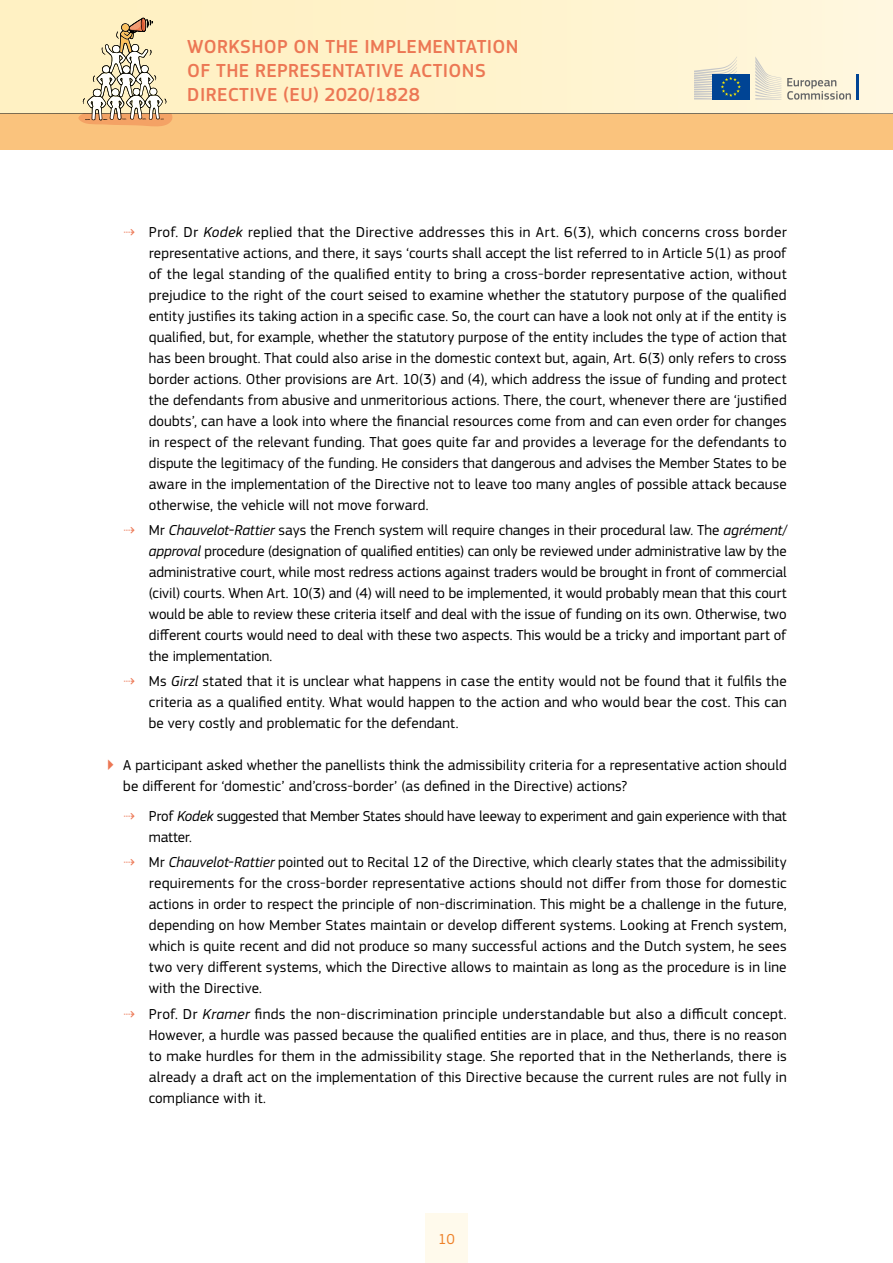
<style>
.page{position:relative;width:893px;height:1263px;background:#fff}
.page>*{position:absolute;margin:0;border:0;box-sizing:border-box;transform-origin:0 0}
.t1{font:500 19.65px/24px "EC Square Sans Pro";letter-spacing:.02em;color:#ec7754}
.t2{font:15px/21px "EC Square Sans Pro";letter-spacing:.005em;color:#000;text-align:justify}
.t3{font:15px "EC Square Sans Pro";color:#ee8027}
.s1{color:#ec7754}
.s2{font-style:italic}
</style>
<div class="page">
<div style="left:425px;top:1213px;width:43px;height:50px;background:#fffaec"></div>
<div style="left:0;top:0;width:893px;height:150px;background:linear-gradient(to right,#fff0be,#fff6dc)"></div>
<svg style="left:0;top:17px;width:893px;height:133px;background:#f7e0b4"></svg>
<h1 class="t1" style="left:187px;top:35px;width:333px">WORKSHOP ON THE IMPLEMENTATION<br>OF THE REPRESENTATIVE ACTIONS<br>DIRECTIVE (EU) 2020/1828</h1>
<p class="t2" style="left:149px;top:221px;width:639px;text-indent:-26px"><span class="s1">⇢</span> Prof. Dr <span class="s2">Kodek</span> replied that the Directive addresses this in Art. 6(3), which concerns cross border representative actions, and there, it says ‘courts shall accept the list referred to in Article 5(1) as proof of the legal standing of the qualified entity to bring a cross-border representative action, without prejudice to the right of the court seised to examine whether the statutory purpose of the qualified entity justifies its taking action in a specific case. So, the court can have a look not only at if the entity is qualified, but, for example, whether the statutory purpose of the entity includes the type of action that has been brought. That could also arise in the domestic context but, again, Art. 6(3) only refers to cross border actions. Other provisions are Art. 10(3) and (4), which address the issue of funding and protect the defendants from abusive and unmeritorious actions. There, the court, whenever there are ‘justified doubts’, can have a look into where the financial resources come from and can even order for changes in respect of the relevant funding. That goes quite far and provides a leverage for the defendants to dispute the legitimacy of the funding. He considers that dangerous and advises the Member States to be aware in the implementation of the Directive not to leave too many angles of possible attack because otherwise, the vehicle will not move forward.</p>
<p class="t2" style="left:149px;top:520px;width:639px;text-indent:-26px"><span class="s1">⇢</span> Mr <span class="s2">Chauvelot-Rattier</span> says the French system will require changes in their procedural law. The <span class="s2">agrément/ approval</span> procedure (designation of qualified entities) can only be reviewed under administrative law by the administrative court, while most redress actions against traders would be brought in front of commercial (civil) courts. When Art. 10(3) and (4) will need to be implemented, it would probably mean that this court would be able to review these criteria itself and deal with the issue of funding on its own. Otherwise, two different courts would need to deal with these two aspects. This would be a tricky and important part of the implementation.</p>
<p class="t2" style="left:149px;top:671px;width:639px;text-indent:-26px"><span class="s1">⇢</span> Ms <span class="s2">Girzl</span> stated that it is unclear what happens in case the entity would not be found that it fulfils the criteria as a qualified entity. What would happen to the action and who would bear the cost. This can be very costly and problematic for the defendant.</p>
<p class="t2" style="left:123px;top:755px;width:665px;text-indent:-17px"><span class="s1">▶</span> A participant asked whether the panellists think the admissibility criteria for a representative action should be different for ‘domestic’ and’cross-border’ (as defined in the Directive) actions?</p>
<p class="t2" style="left:149px;top:806px;width:639px;text-indent:-26px"><span class="s1">⇢</span> Prof <span class="s2">Kodek</span> suggested that Member States should have leeway to experiment and gain experience with that matter.</p>
<p class="t2" style="left:149px;top:852px;width:639px;text-indent:-26px"><span class="s1">⇢</span> Mr <span class="s2">Chauvelot-Rattier</span> pointed out to Recital 12 of the Directive, which clearly states that the admissibility requirements for the cross-border representative actions should not differ from those for domestic actions in order to respect the principle of non-discrimination. This might be a challenge in the future, depending on how Member States maintain or develop different systems. Looking at French system, which is quite recent and did not produce so many successful actions and the Dutch system, he sees two very different systems, which the Directive allows to maintain as long as the procedure is in line with the Directive.</p>
<p class="t2" style="left:149px;top:1003px;width:639px;text-indent:-26px"><span class="s1">⇢</span> Prof. Dr <span class="s2">Kramer</span> finds the non-discrimination principle understandable but also a difficult concept.<br>However, a hurdle was passed because the qualified entities are in place, and thus, there is no reason to make hurdles for them in the admissibility stage. She reported that in the Netherlands, there is already a draft act on the implementation of this Directive because the current rules are not fully in compliance with it.</p>
<p class="t3" style="left:438px;top:1230px;width:18px">10</p>
</div>
